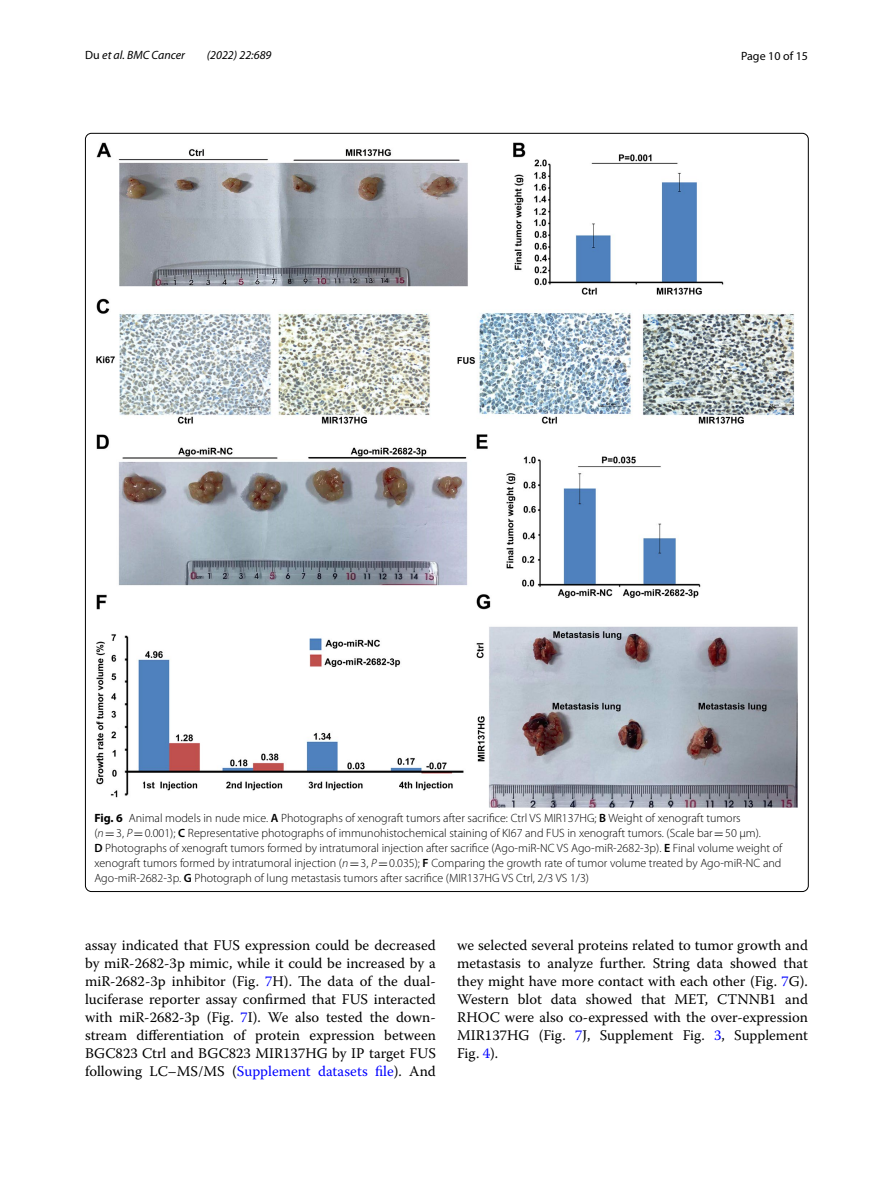
<style>
.page{position:relative;width:893px;height:1187px;background:#fff}
.page>*{position:absolute;margin:0;border:0;box-sizing:border-box;transform-origin:0 0}
.t1{font:14.7px/18px "Warnock Pro";color:#000;text-align:justify}
.t2{font:300 12px/15px "Myriad Pro";color:#000}
.t3{font:italic 12px "Myriad Pro";color:#000}
.t4{font:12px "Myriad Pro";color:#000}
.s1{font-style:normal}
.s2{font-weight:700}
.s3{font-weight:600}
.s4{font-style:italic}
.s5{font-family:"MTSY";font-weight:400}
.s6{color:#00f}
</style>
<div class="page">
<img style="left:97px;top:142px;width:700px;height:665px">
<p class="t3" style="left:85px;top:48px;width:101px"><span class="s1">Du</span> et al. BMC Cancer</p>
<p class="t3" style="left:207px;top:48px;width:66px">(2022) 22:689</p>
<p class="t4" style="left:741px;top:48px;width:68px">Page 10 of 15</p>
<p class="t2" style="left:94px;top:811px;width:689px"><span class="s2">Fig. 6</span> Animal models in nude mice. <span class="s3">A</span> Photographs of xenograft tumors after sacrifice: Ctrl VS MIR137HG; <span class="s3">B</span> Weight of xenograft tumors<br>(<span class="s4">n</span><span class="s5">=</span>3, <span class="s4">P</span><span class="s5">=</span>0.001); <span class="s3">C</span> Representative photographs of immunohistochemical staining of KI67 and FUS in xenograft tumors. (Scale bar<span class="s5">=</span>50 μm).<br><span class="s3">D</span> Photographs of xenograft tumors formed by intratumoral injection after sacrifice (Ago-miR-NC VS Ago-miR-2682-3p). <span class="s3">E</span> Final volume weight of xenograft tumors formed by intratumoral injection (<span class="s4">n</span><span class="s5">=</span>3, <span class="s4">P</span><span class="s5">=</span>0.035); <span class="s3">F</span> Comparing the growth rate of tumor volume treated by Ago-miR-NC and Ago-miR-2682-3p. <span class="s3">G</span> Photograph of lung metastasis tumors after sacrifice (MIR137HG VS Ctrl, 2/3 VS 1/3)</p>
<p class="t1" style="left:85px;top:935px;width:352px">assay indicated that FUS expression could be decreased by miR-2682-3p mimic, while it could be increased by a miR-2682-3p inhibitor (Fig. <span class="s6">7</span>H). The data of the dual&shy;luciferase reporter assay confirmed that FUS interacted with miR-2682-3p (Fig. <span class="s6">7</span>I). We also tested the down&shy;stream differentiation of protein expression between BGC823 Ctrl and BGC823 MIR137HG by IP target FUS following LC–MS/MS (<span class="s6">Supplement datasets file</span>). And</p>
<p class="t1" style="left:457px;top:935px;width:352px">we selected several proteins related to tumor growth and metastasis to analyze further. String data showed that they might have more contact with each other (Fig. <span class="s6">7</span>G).<br>Western blot data showed that MET, CTNNB1 and RHOC were also co-expressed with the over-expression MIR137HG (Fig. <span class="s6">7</span>J, Supplement Fig. <span class="s6">3</span>, Supplement Fig. <span class="s6">4</span>).</p>
</div>
